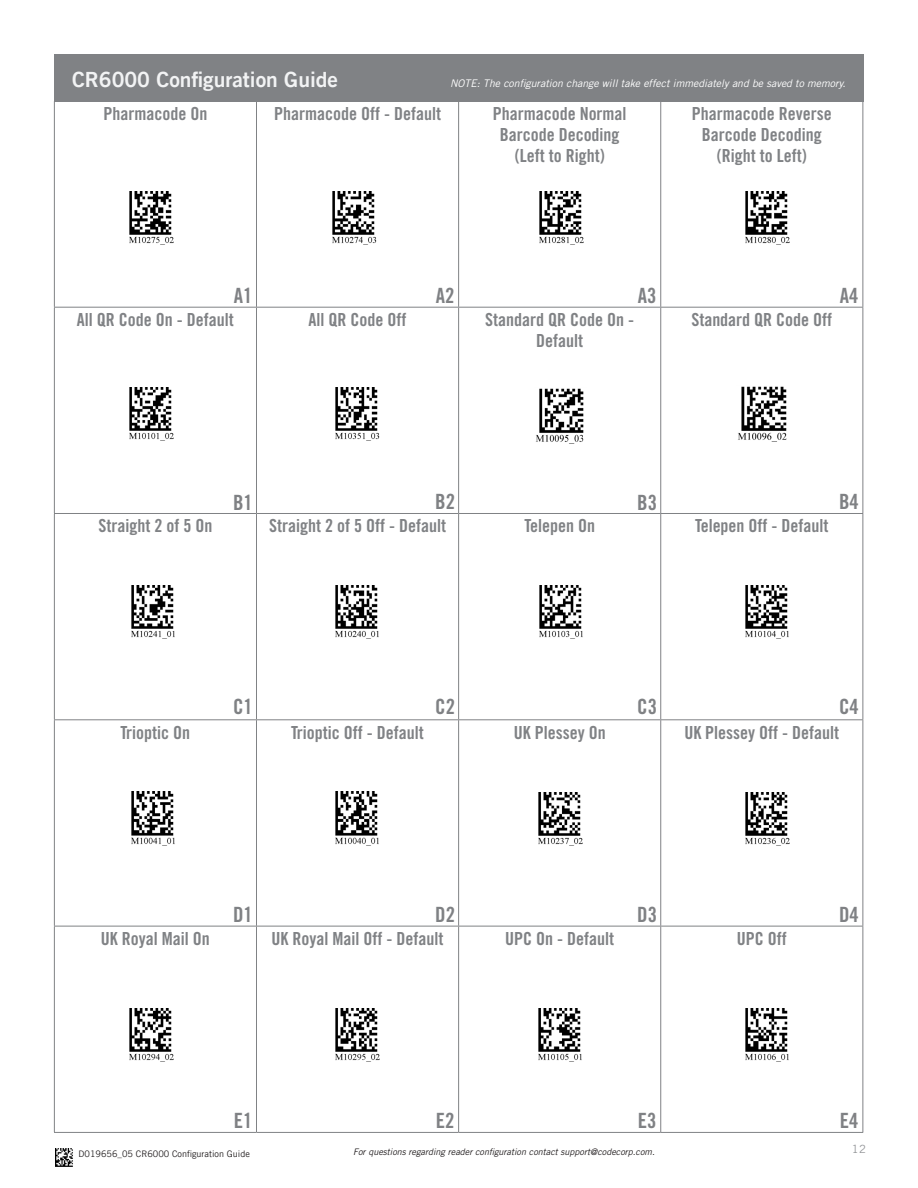
<style>
.page{position:relative;width:918px;height:1188px;background:#fff}
.page>*{position:absolute;margin:0;border:0;box-sizing:border-box;transform-origin:0 0}
.t1{font:21px "Trade Gothic LT Pro Bd Cn 20";color:#7f8184}
.t2{font:21px "Trade Gothic LT Bold Two";color:#f2f3f4}
.model_intro_text{font:18px/21px "Trade Gothic LT Pro Bd Cn 20";color:#808285;text-align:center}
.t3{font:11.25px "Trade Gothic LT";color:#939598}
.t4{font:italic 10.5px "Trade Gothic LT";color:#fff}
.t5{font:italic 9px "Trade Gothic LT";color:#231f20}
.t6{font:9px "Trade Gothic LT";color:#231f20}
</style>
<div class="page">
<img style="left:56px;top:1148px;width:17px;height:18px">
<hr style="left:54px;top:101px;width:1px;height:206px;background:#808285">
<hr style="left:256px;top:101px;width:1px;height:206px;background:#808285">
<hr style="left:458px;top:101px;width:1px;height:206px;background:#808285">
<hr style="left:660px;top:101px;width:1px;height:206px;background:#808285">
<hr style="left:862px;top:101px;width:1px;height:206px;background:#808285">
<hr style="left:54px;top:307px;width:202px;height:1px;background:#808285">
<hr style="left:54px;top:308px;width:1px;height:205px;background:#808285">
<hr style="left:256px;top:308px;width:1px;height:205px;background:#808285">
<hr style="left:458px;top:308px;width:1px;height:205px;background:#808285">
<hr style="left:256px;top:307px;width:203px;height:1px;background:#808285">
<hr style="left:459px;top:307px;width:202px;height:1px;background:#808285">
<hr style="left:661px;top:307px;width:202px;height:1px;background:#808285">
<hr style="left:660px;top:308px;width:1px;height:205px;background:#808285">
<hr style="left:862px;top:308px;width:1px;height:205px;background:#808285">
<hr style="left:54px;top:513px;width:202px;height:1px;background:#808285">
<hr style="left:54px;top:514px;width:1px;height:205px;background:#808285">
<hr style="left:256px;top:513px;width:203px;height:1px;background:#808285">
<hr style="left:256px;top:514px;width:1px;height:205px;background:#808285">
<hr style="left:458px;top:514px;width:1px;height:205px;background:#808285">
<hr style="left:459px;top:513px;width:202px;height:1px;background:#808285">
<hr style="left:661px;top:513px;width:202px;height:1px;background:#808285">
<hr style="left:660px;top:514px;width:1px;height:205px;background:#808285">
<hr style="left:862px;top:514px;width:1px;height:205px;background:#808285">
<hr style="left:54px;top:719px;width:202px;height:1px;background:#808285">
<hr style="left:54px;top:720px;width:1px;height:206px;background:#808285">
<hr style="left:256px;top:719px;width:203px;height:1px;background:#808285">
<hr style="left:256px;top:720px;width:1px;height:206px;background:#808285">
<hr style="left:458px;top:720px;width:1px;height:206px;background:#808285">
<hr style="left:459px;top:719px;width:202px;height:1px;background:#808285">
<hr style="left:661px;top:719px;width:202px;height:1px;background:#808285">
<hr style="left:660px;top:720px;width:1px;height:206px;background:#808285">
<hr style="left:862px;top:720px;width:1px;height:206px;background:#808285">
<hr style="left:54px;top:926px;width:202px;height:1px;background:#808285">
<hr style="left:54px;top:926px;width:1px;height:206px;background:#808285">
<hr style="left:256px;top:926px;width:1px;height:206px;background:#808285">
<hr style="left:256px;top:926px;width:202px;height:1px;background:#808285">
<hr style="left:458px;top:926px;width:203px;height:1px;background:#808285">
<hr style="left:458px;top:926px;width:1px;height:206px;background:#808285">
<hr style="left:660px;top:926px;width:1px;height:206px;background:#808285">
<hr style="left:661px;top:926px;width:202px;height:1px;background:#808285">
<hr style="left:862px;top:926px;width:1px;height:206px;background:#808285">
<hr style="left:54px;top:1132px;width:202px;height:1px;background:#808285">
<hr style="left:256px;top:1132px;width:203px;height:1px;background:#808285">
<hr style="left:459px;top:1132px;width:202px;height:1px;background:#808285">
<hr style="left:661px;top:1132px;width:202px;height:1px;background:#808285">
<div style="left:54px;top:54px;width:809px;height:48px;background:#808285"></div>
<img style="left:130px;top:191px;width:44px;height:53px">
<img style="left:332px;top:191px;width:44px;height:53px">
<img style="left:745px;top:191px;width:44px;height:53px">
<img style="left:540px;top:191px;width:44px;height:53px">
<img style="left:745px;top:793px;width:44px;height:53px">
<img style="left:538px;top:793px;width:44px;height:53px">
<img style="left:130px;top:387px;width:44px;height:54px">
<img style="left:336px;top:387px;width:44px;height:54px">
<img style="left:336px;top:585px;width:43px;height:54px">
<img style="left:131px;top:585px;width:44px;height:54px">
<img style="left:540px;top:585px;width:43px;height:54px">
<img style="left:745px;top:585px;width:44px;height:54px">
<img style="left:336px;top:792px;width:43px;height:53px">
<img style="left:131px;top:792px;width:44px;height:53px">
<img style="left:130px;top:1009px;width:44px;height:53px">
<img style="left:336px;top:1009px;width:44px;height:53px">
<img style="left:538px;top:1009px;width:44px;height:53px">
<img style="left:745px;top:1009px;width:44px;height:53px">
<img style="left:738px;top:386px;width:49px;height:56px">
<img style="left:536px;top:388px;width:48px;height:56px">
<p class="t2" style="left:72px;top:67px;width:268px">CR6000 Configuration Guide</p>
<p class="t4" style="left:450px;top:77px;width:397px">NOTE: The configuration change will take effect immediately and be saved to memory.</p>
<p class="model_intro_text" style="left:103px;top:103px;width:105px">Pharmacode On</p>
<p class="model_intro_text" style="left:274px;top:103px;width:168px">Pharmacode Off - Default</p>
<p class="model_intro_text" style="left:493px;top:103px;width:135px">Pharmacode Normal<br>Barcode Decoding</p>
<p class="model_intro_text" style="left:515px;top:145px;width:91px">(Left to Right)</p>
<p class="model_intro_text" style="left:692px;top:103px;width:141px">Pharmacode Reverse<br>Barcode Decoding</p>
<p class="model_intro_text" style="left:717px;top:145px;width:91px">(Right to Left)</p>
<p class="t1" style="left:234px;top:283px;width:20px">A1</p>
<p class="t1" style="left:436px;top:283px;width:20px">A2</p>
<p class="t1" style="left:638px;top:283px;width:20px">A3</p>
<p class="t1" style="left:840px;top:283px;width:20px">A4</p>
<p class="model_intro_text" style="left:77px;top:309px;width:158px">All QR Code On - Default</p>
<p class="model_intro_text" style="left:309px;top:309px;width:99px">All QR Code Off</p>
<p class="model_intro_text" style="left:485px;top:309px;width:150px">Standard QR Code On -<br>Default</p>
<p class="model_intro_text" style="left:691px;top:309px;width:142px">Standard QR Code Off</p>
<p class="t1" style="left:233px;top:490px;width:21px">B1</p>
<p class="t1" style="left:435px;top:489px;width:21px">B2</p>
<p class="t1" style="left:637px;top:490px;width:21px">B3</p>
<p class="t1" style="left:839px;top:489px;width:21px">B4</p>
<p class="model_intro_text" style="left:98px;top:515px;width:115px">Straight 2 of 5 On</p>
<p class="model_intro_text" style="left:269px;top:515px;width:178px">Straight 2 of 5 Off - Default</p>
<p class="model_intro_text" style="left:524px;top:515px;width:72px">Telepen On</p>
<p class="model_intro_text" style="left:695px;top:515px;width:135px">Telepen Off - Default</p>
<p class="t1" style="left:233px;top:694px;width:21px">C1</p>
<p class="t1" style="left:435px;top:694px;width:21px">C2</p>
<p class="t1" style="left:637px;top:694px;width:21px">C3</p>
<p class="t1" style="left:839px;top:694px;width:21px">C4</p>
<p class="model_intro_text" style="left:121px;top:722px;width:71px">Trioptic On</p>
<p class="model_intro_text" style="left:291px;top:722px;width:134px">Trioptic Off - Default</p>
<p class="model_intro_text" style="left:514px;top:722px;width:93px">UK Plessey On</p>
<p class="model_intro_text" style="left:684px;top:722px;width:156px">UK Plessey Off - Default</p>
<p class="t1" style="left:233px;top:901px;width:21px">D1</p>
<p class="t1" style="left:435px;top:901px;width:21px">D2</p>
<p class="t1" style="left:637px;top:901px;width:21px">D3</p>
<p class="t1" style="left:839px;top:901px;width:21px">D4</p>
<p class="model_intro_text" style="left:101px;top:928px;width:110px">UK Royal Mail On</p>
<p class="model_intro_text" style="left:272px;top:928px;width:173px">UK Royal Mail Off - Default</p>
<p class="model_intro_text" style="left:505px;top:928px;width:110px">UPC On - Default</p>
<p class="model_intro_text" style="left:737px;top:928px;width:52px">UPC Off</p>
<p class="t1" style="left:234px;top:1107px;width:20px">E1</p>
<p class="t1" style="left:436px;top:1107px;width:20px">E2</p>
<p class="t1" style="left:638px;top:1107px;width:20px">E3</p>
<p class="t1" style="left:840px;top:1107px;width:20px">E4</p>
<p class="t6" style="left:79px;top:1148px;width:173px">D019656_05 CR6000 Configuration Guide</p>
<p class="t5" style="left:353px;top:1146px;width:303px">For questions regarding reader configuration contact support@codecorp.com.</p>
<p class="t3" style="left:852px;top:1142px;width:16px">12</p>
</div>
